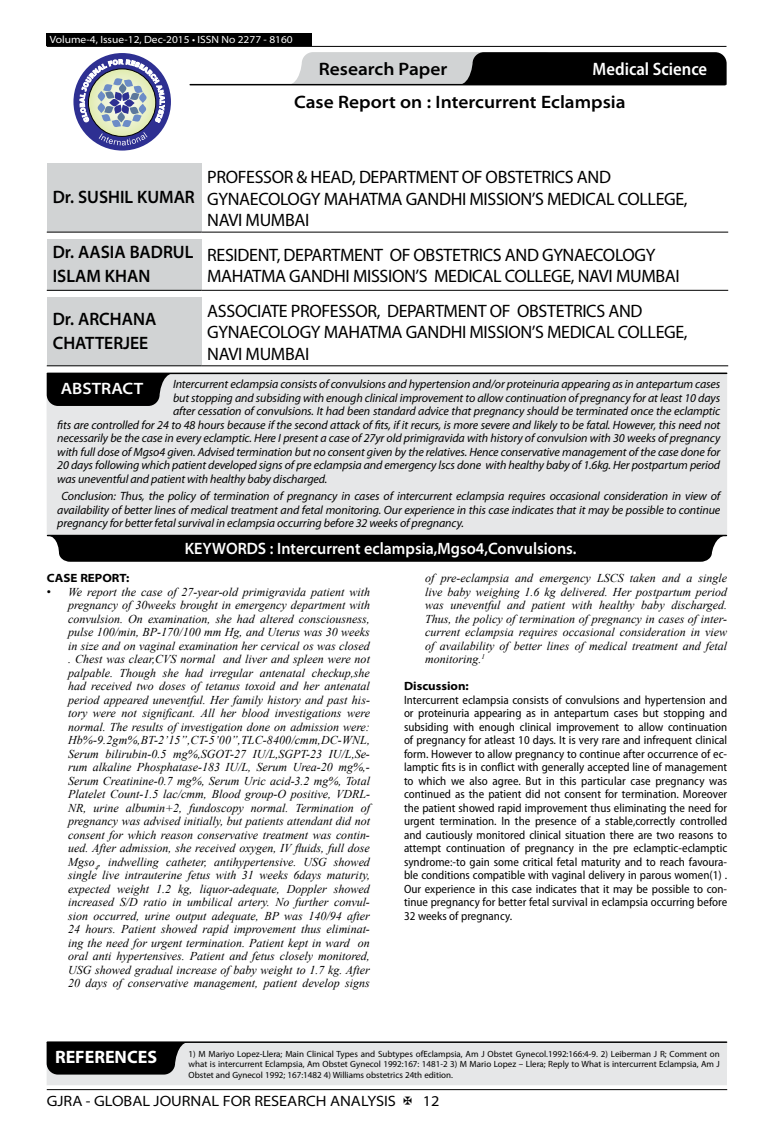
<style>
.page{position:relative;width:774px;height:1136px;background:#fff}
.page>*{position:absolute;margin:0;border:0;box-sizing:border-box;transform-origin:0 0}
.t1{font:18px/21.6px "Myriad Pro";letter-spacing:-.02em;color:#000}
.t2{font:600 semi-expanded 18px/23.4px "Myriad Pro";color:#000;scale:.9 1}
.t3{font:600 semi-expanded 18px "Myriad Pro";color:#000}
.t4{font:600 semi-condensed 18px "Myriad Pro";color:#fff}
.t5{font:700 18px "Myriad Pro";color:#fff}
.t6{font:600 semi-expanded 16.5px "Myriad Pro";color:#fff;scale:.9 1}
.t7{font:600 semi-expanded 16.5px "Myriad Pro";color:#fff}
.t8{font:semi-expanded 15px "Myriad Pro";color:#000}
.t9{font:italic 12px/13.5px "Times New Roman";color:#000;text-align:justify}
.t10{font:italic 12px/13.5px "Myriad Pro";letter-spacing:-.01em;color:#000;text-align:justify}
.t11{font:semi-condensed 12px/13.5px "Myriad Pro";color:#000;text-align:justify}
.t12{font:700 semi-expanded 12px "Myriad Pro";color:#000}
.t13{font:semi-expanded 10.5px "Myriad Pro";color:#fff}
.t14{font:9px/10.5px "Myriad Pro";color:#000;text-align:justify}
.s1{font-family:"Arial";font-style:normal}
</style>
<div class="page">
<hr style="left:47px;top:1089px;width:680px;height:1px;background:#000">
<div style="left:47px;top:33px;width:265px;height:13px;background:#000"></div>
<hr style="left:47px;top:46px;width:679px;height:1px;background:#000">
<svg style="left:288px;top:52px;width:439px;height:33px;background:#5a5a5b"></svg>
<hr style="left:190px;top:84px;width:535px;height:1px;background:#000">
<div style="left:73px;top:53px;width:98px;height:97px;background:#2e3092;border-radius:50%"></div>
<svg style="left:80px;top:59px;width:85px;height:86px"></svg>
<div style="left:47px;top:163px;width:154px;height:69px;background:#d1d3d4"></div>
<hr style="left:47px;top:232px;width:154px;height:1px;background:#000">
<hr style="left:201px;top:232px;width:527px;height:1px;background:#000">
<div style="left:47px;top:239px;width:154px;height:51px;background:#d1d3d4"></div>
<hr style="left:47px;top:290px;width:154px;height:1px;background:#000">
<hr style="left:201px;top:290px;width:527px;height:1px;background:#000">
<div style="left:47px;top:297px;width:154px;height:69px;background:#d1d3d4"></div>
<hr style="left:47px;top:365px;width:154px;height:1px;background:#000">
<hr style="left:201px;top:365px;width:527px;height:1px;background:#000">
<div style="left:47px;top:372px;width:680px;height:162px;background:#e6e7e8"></div>
<hr style="left:47px;top:372px;width:680px;height:2px;background:#000">
<svg style="left:47px;top:374px;width:126px;height:32px;background:#171818"></svg>
<hr style="left:48px;top:534px;width:678px;height:2px;background:#000">
<svg style="left:47px;top:535px;width:679px;height:26px;background:#121212"></svg>
<div style="left:66px;top:541px;width:629px;height:15px;background:#000"></div>
<svg style="left:47px;top:1041px;width:680px;height:44px;background:#bfc0c0"></svg>
<p class="t13" style="left:50px;top:34px;width:244px">Volume-4, Issue-12, Dec-2015 • ISSN No 2277 - 8160</p>
<h1 class="t3" style="left:319px;top:59px;width:130px">Research Paper</h1>
<h1 class="t4" style="left:593px;top:59px;width:116px">Medical Science</h1>
<h1 class="t3" style="left:294px;top:92px;width:333px">Case Report on : Intercurrent Eclampsia</h1>
<h1 class="t2" style="left:53px;top:186px;width:159px">Dr. SUSHIL KUMAR</h1>
<h1 class="t1" style="left:207px;top:166px;width:482px">PROFESSOR &amp; HEAD, DEPARTMENT OF OBSTETRICS AND<br>GYNAECOLOGY MAHATMA GANDHI MISSION’S MEDICAL COLLEGE,<br>NAVI MUMBAI</h1>
<h1 class="t2" style="left:53px;top:241px;width:158px">Dr. AASIA BADRUL<br>ISLAM KHAN</h1>
<h1 class="t1" style="left:207px;top:244px;width:474px">RESIDENT, DEPARTMENT OF OBSTETRICS AND GYNAECOLOGY<br>MAHATMA GANDHI MISSION’S MEDICAL COLLEGE, NAVI MUMBAI</h1>
<h1 class="t2" style="left:53px;top:308px;width:117px">Dr. ARCHANA<br>CHATTERJEE</h1>
<h1 class="t1" style="left:207px;top:300px;width:482px">ASSOCIATE PROFESSOR, DEPARTMENT OF OBSTETRICS AND<br>GYNAECOLOGY MAHATMA GANDHI MISSION’S MEDICAL COLLEGE,<br>NAVI MUMBAI</h1>
<p class="t10" style="left:173px;top:377px;width:549px">Intercurrent eclampsia consists of convulsions and hypertension and/or proteinuria appearing as in antepartum cases</p>
<p class="t10" style="left:173px;top:391px;width:549px">but stopping and subsiding with enough clinical improvement to allow continuation of pregnancy for at least 10 days</p>
<p class="t10" style="left:173px;top:404px;width:549px">after cessation of convulsions. It had been standard advice that pregnancy should be terminated once the eclamptic</p>
<p class="t10" style="left:57px;top:418px;width:664px">fits are controlled for 24 to 48 hours because if the second attack of fits, if it recurs, is more severe and likely to be fatal. However, this need not</p>
<p class="t10" style="left:57px;top:431px;width:664px">necessarily be the case in every eclamptic. Here I present a case of 27yr old primigravida with history of convulsion with 30 weeks of pregnancy</p>
<p class="t10" style="left:57px;top:445px;width:664px">with full dose of Mgso4 given. Advised termination but no consent given by the relatives. Hence conservative management of the case done for</p>
<p class="t10" style="left:57px;top:458px;width:664px">20 days following which patient developed signs of pre eclampsia and emergency lscs done with healthy baby of 1.6kg. Her postpartum period</p>
<p class="t10" style="left:57px;top:472px;width:271px">was uneventful and patient with healthy baby discharged.</p>
<p class="t10" style="left:57px;top:490px;width:664px;text-indent:4px">Conclusion: Thus, the policy of termination of pregnancy in cases of intercurrent eclampsia requires occasional consideration in view of availability of better lines of medical treatment and fetal monitoring. Our experience in this case indicates that it may be possible to continue pregnancy for better fetal survival in eclampsia occurring before 32 weeks of pregnancy.</p>
<h2 class="t7" style="left:61px;top:379px;width:84px">ABSTRACT</h2>
<h2 class="t6" style="left:185px;top:539px;width:437px">KEYWORDS : Intercurrent eclampsia,Mgso4,Convulsions.</h2>
<p class="t12" style="left:47px;top:571px;width:84px">CASE REPORT:</p>
<p class="t9" style="left:68px;top:584px;width:303px;text-indent:-21px"><span class="s1">•</span> We report the case of 27-year-old primigravida patient with pregnancy of 30weeks brought in emergency department with convulsion. On examination, she had altered consciousness, pulse 100/min, BP-170/100 mm Hg, and Uterus was 30 weeks in size and on vaginal examination her cervical os was closed . Chest was clear,CVS normal and liver and spleen were not palpable. Though she had irregular antenatal checkup,she had received two doses of tetanus toxoid and her antenatal period appeared uneventful. Her family history and past his&shy;tory were not significant. All her blood investigations were normal. The results of investigation done on admission were:<br>Hb%-9.2gm%,BT-2’15”,CT-5’00”,TLC-8400/cmm,DC-WNL, Serum bilirubin-0.5 mg%,SGOT-27 IU/L,SGPT-23 IU/L,Se&shy;rum alkaline Phosphatase-183 IU/L, Serum Urea-20 mg%,- Serum Creatinine-0.7 mg%, Serum Uric acid-3.2 mg%, Total Platelet Count-1.5 lac/cmm, Blood group-O positive, VDRL-NR, urine albumin+2, fundoscopy normal. Termination of pregnancy was advised initially, but patients attendant did not consent for which reason conservative treatment was contin&shy;ued. After admission, she received oxygen, IV fluids, full dose Mgso<sub>4</sub>, indwelling catheter, antihypertensive. USG showed single live intrauterine fetus with 31 weeks 6days maturity, expected weight 1.2 kg, liquor-adequate, Doppler showed increased S/D ratio in umbilical artery. No further convul&shy;sion occurred, urine output adequate, BP was 140/94 after 24 hours. Patient showed rapid improvement thus eliminat&shy;ing the need for urgent termination. Patient kept in ward on oral anti hypertensives. Patient and fetus closely monitored, USG showed gradual increase of baby weight to 1.7 kg. After 20 days of conservative management, patient develop signs</p>
<p class="t9" style="left:425px;top:571px;width:303px">of pre-eclampsia and emergency LSCS taken and a single live baby weighing 1.6 kg delivered. Her postpartum period was uneventful and patient with healthy baby discharged.<br>Thus, the policy of termination of pregnancy in cases of inter&shy;current eclampsia requires occasional consideration in view of availability of better lines of medical treatment and fetal monitoring.<sup>1</sup></p>
<p class="t12" style="left:404px;top:679px;width:66px">Discussion:</p>
<p class="t11" style="left:404px;top:693px;width:325px">Intercurrent eclampsia consists of convulsions and hypertension and or proteinuria appearing as in antepartum cases but stopping and subsiding with enough clinical improvement to allow continuation of pregnancy for atleast 10 days. It is very rare and infrequent clinical form. However to allow pregnancy to continue after occurrence of ec&shy;lamptic fits is in conflict with generally accepted line of management to which we also agree. But in this particular case pregnancy was continued as the patient did not consent for termination. Moreover the patient showed rapid improvement thus eliminating the need for urgent termination. In the presence of a stable,correctly controlled and cautiously monitored clinical situation there are two reasons to attempt continuation of pregnancy in the pre eclamptic-eclamptic syndrome:-to gain some critical fetal maturity and to reach favoura&shy;ble conditions compatible with vaginal delivery in parous women(1) .<br>Our experience in this case indicates that it may be possible to con&shy;tinue pregnancy for better fetal survival in eclampsia occurring before 32 weeks of pregnancy.</p>
<h1 class="t5" style="left:55px;top:1047px;width:104px">REFERENCES</h1>
<p class="t14" style="left:188px;top:1048px;width:533px">1) M Mariyo Lopez-Llera; Main Clinical Types and Subtypes ofEclampsia, Am J Obstet Gynecol.1992:166:4-9. 2) Leiberman J R; Comment on what is intercurrent Eclampsia, Am Obstet Gynecol 1992:167: 1481-2 3) M Mario Lopez – Llera; Reply to What is intercurrent Eclampsia, Am J Obstet and Gynecol 1992; 167:1482 4) Williams obstetrics 24th edition.</p>
<p class="t8" style="left:47px;top:1092px;width:351px">GJRA - GLOBAL JOURNAL FOR RESEARCH ANALYSIS</p>
<p class="t8" style="left:423px;top:1092px;width:18px">12</p>
</div>
